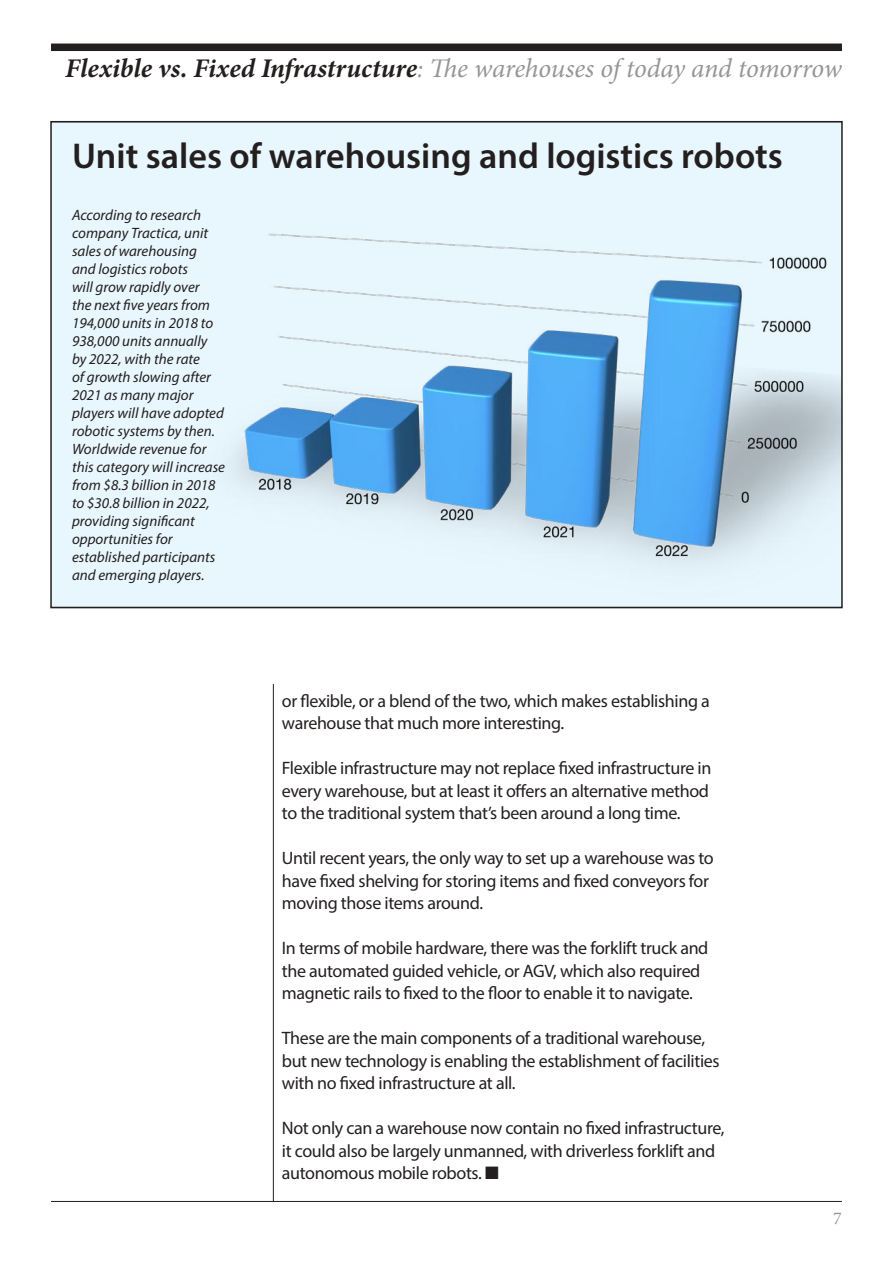
<style>
.page{position:relative;width:893px;height:1263px;background:#fff}
.page>*{position:absolute;margin:0;border:0;box-sizing:border-box;transform-origin:0 0}
.t1{font:600 36px "Myriad Pro";color:#241f1f}
.t2{font:italic 27px "Minion Pro";letter-spacing:-.01em;color:#969698}
.t3{font:18px/22.5px "Myriad Pro";letter-spacing:-.02em;color:#241f1f}
.t4{font:18px "Minion Pro";color:#969698}
.t5{font:italic 15px/18px "Myriad Pro";color:#241f1f}
.s1{font-weight:700;color:#241f1f}
</style>
<div class="page">
<div style="left:51px;top:44px;width:791px;height:7px;background:#241f1f"></div>
<hr style="left:51px;top:1201px;width:791px;height:1px;background:#241f1f">
<div style="left:51px;top:122px;width:791px;height:486px;background:#e8f6fe"></div>
<img style="left:234px;top:233px;width:606px;height:329px">
<hr style="left:51px;top:121px;width:791px;height:1px;background:#241f1f">
<hr style="left:273px;top:684px;width:1px;height:518px;background:#241f1f">
<hr style="left:51px;top:607px;width:791px;height:1px;background:#241f1f">
<h2 class="t2" style="left:65px;top:49px;width:778px"><span class="s1">Flexible vs. Fixed Infrastructure</span>: The warehouses of today and tomorrow</h2>
<h1 class="t1" style="left:72px;top:133px;width:712px">Unit sales of warehousing and logistics robots</h1>
<p class="t5" style="left:72px;top:205px;width:155px">According to research company Tractica, unit sales of warehousing<br>and logistics robots<br>will grow rapidly over<br>the next five years from<br>194,000 units in 2018 to<br>938,000 units annually by 2022, with the rate<br>of growth slowing after<br>2021 as many major players will have adopted robotic systems by then.<br>Worldwide revenue for this category will increase from $8.3 billion in 2018 to $30.8 billion in 2022, providing significant opportunities for established participants and emerging players.</p>
<p class="t3" style="left:282px;top:689px;width:429px">or flexible, or a blend of the two, which makes establishing a warehouse that much more interesting.</p>
<p class="t3" style="left:282px;top:756px;width:431px">Flexible infrastructure may not replace fixed infrastructure in every warehouse, but at least it offers an alternative method to the traditional system that’s been around a long time.</p>
<p class="t3" style="left:282px;top:846px;width:433px">Until recent years, the only way to set up a warehouse was to have fixed shelving for storing items and fixed conveyors for moving those items around.</p>
<p class="t3" style="left:282px;top:936px;width:428px">In terms of mobile hardware, there was the forklift truck and the automated guided vehicle, or AGV, which also required magnetic rails to fixed to the floor to enable it to navigate.</p>
<p class="t3" style="left:282px;top:1026px;width:439px">These are the main components of a traditional warehouse, but new technology is enabling the establishment of facilities with no fixed infrastructure at all.</p>
<p class="t3" style="left:282px;top:1116px;width:444px">Not only can a warehouse now contain no fixed infrastructure, it could also be largely unmanned, with driverless forklift and autonomous mobile robots. ■</p>
<p class="t4" style="left:833px;top:1206px;width:10px">7</p>
</div>
